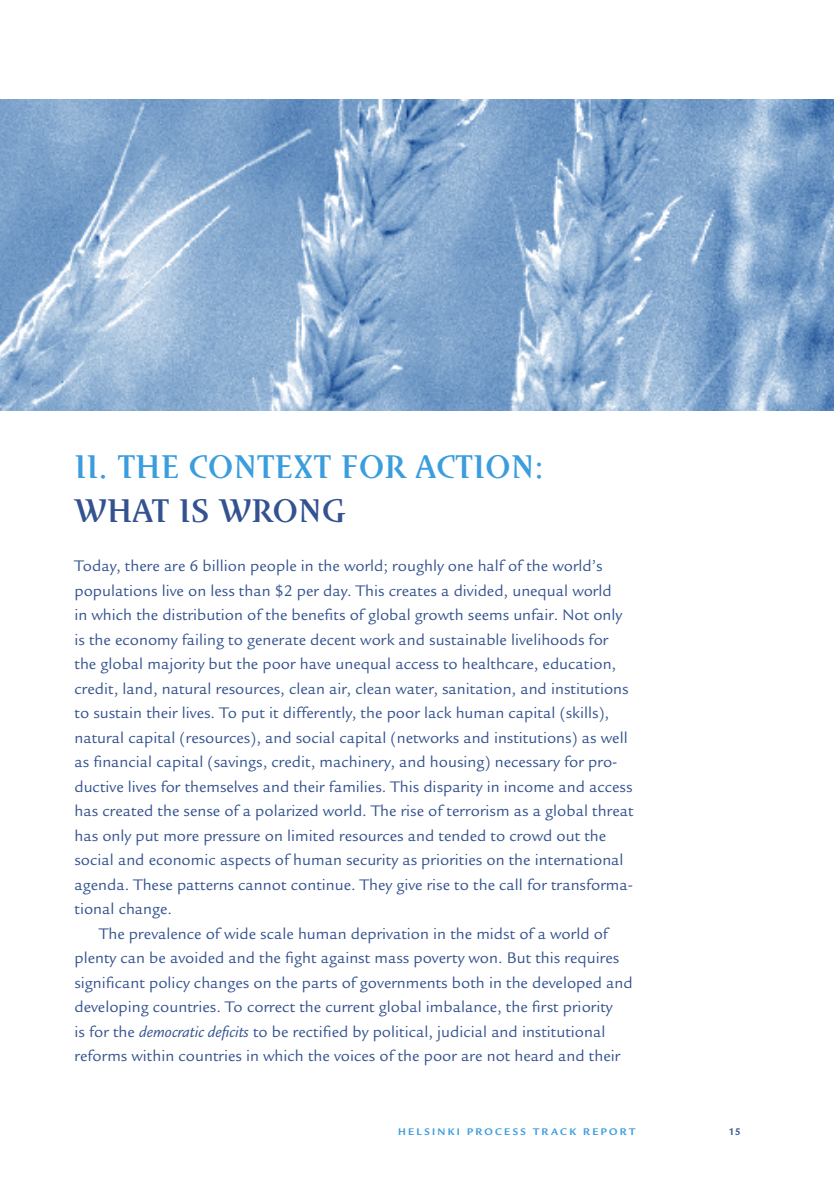
<style>
.page{position:relative;width:834px;height:1181px;background:#fff}
.page>*{position:absolute;margin:0;border:0;box-sizing:border-box;transform-origin:0 0}
.Leipis{font:500 36.75px/43.8px "Runa Serif";color:#3a9dde}
.Leipis-2{font:16.62px/24.5px "Legacy Sans";color:#33528f}
.t1{font:700 10.5px "Legacy Sans";letter-spacing:.22em;color:#3a9dde}
.t2{font:700 10.5px "Legacy Sans";color:#33528f}
.s1{color:#33528f}
.s2{font-style:italic}
</style>
<div class="page">
<img style="left:0;top:99px;width:833px;height:311px">
<p class="Leipis" style="left:74px;top:445px;width:471px">II. THE CONTEXT FOR ACTION:<br><span class="s1">WHAT IS WRONG</span></p>
<p class="Leipis-2" style="left:74px;top:554px;width:560px">Today, there are 6 billion people in the world; roughly one half of the world’s populations live on less than $2 per day. This creates a divided, unequal world<br>in which the distribution of the benefits of global growth seems unfair. Not only is the economy failing to generate decent work and sustainable livelihoods for the global majority but the poor have unequal access to healthcare, education, credit, land, natural resources, clean air, clean water, sanitation, and institutions to sustain their lives. To put it differently, the poor lack human capital (skills), natural capital (resources), and social capital (networks and institutions) as well as financial capital (savings, credit, machinery, and housing) necessary for pro&shy;ductive lives for themselves and their families. This disparity in income and access has created the sense of a polarized world. The rise of terrorism as a global threat has only put more pressure on limited resources and tended to crowd out the social and economic aspects of human security as priorities on the international agenda. These patterns cannot continue. They give rise to the call for transforma&shy;tional change.</p>
<p class="Leipis-2" style="left:74px;top:921px;width:559px;text-indent:25px">The prevalence of wide scale human deprivation in the midst of a world of plenty can be avoided and the fight against mass poverty won. But this requires significant policy changes on the parts of governments both in the developed and developing countries. To correct the current global imbalance, the first priority<br>is for the <span class="s2">democratic deficits</span> to be rectified by political, judicial and institutional reforms within countries in which the voices of the poor are not heard and their</p>
<p class="t1" style="left:398px;top:1125px;width:239px">HELSINKI PROCESS TRACK REPORT</p>
<p class="t2" style="left:728px;top:1125px;width:13px">15</p>
</div>
